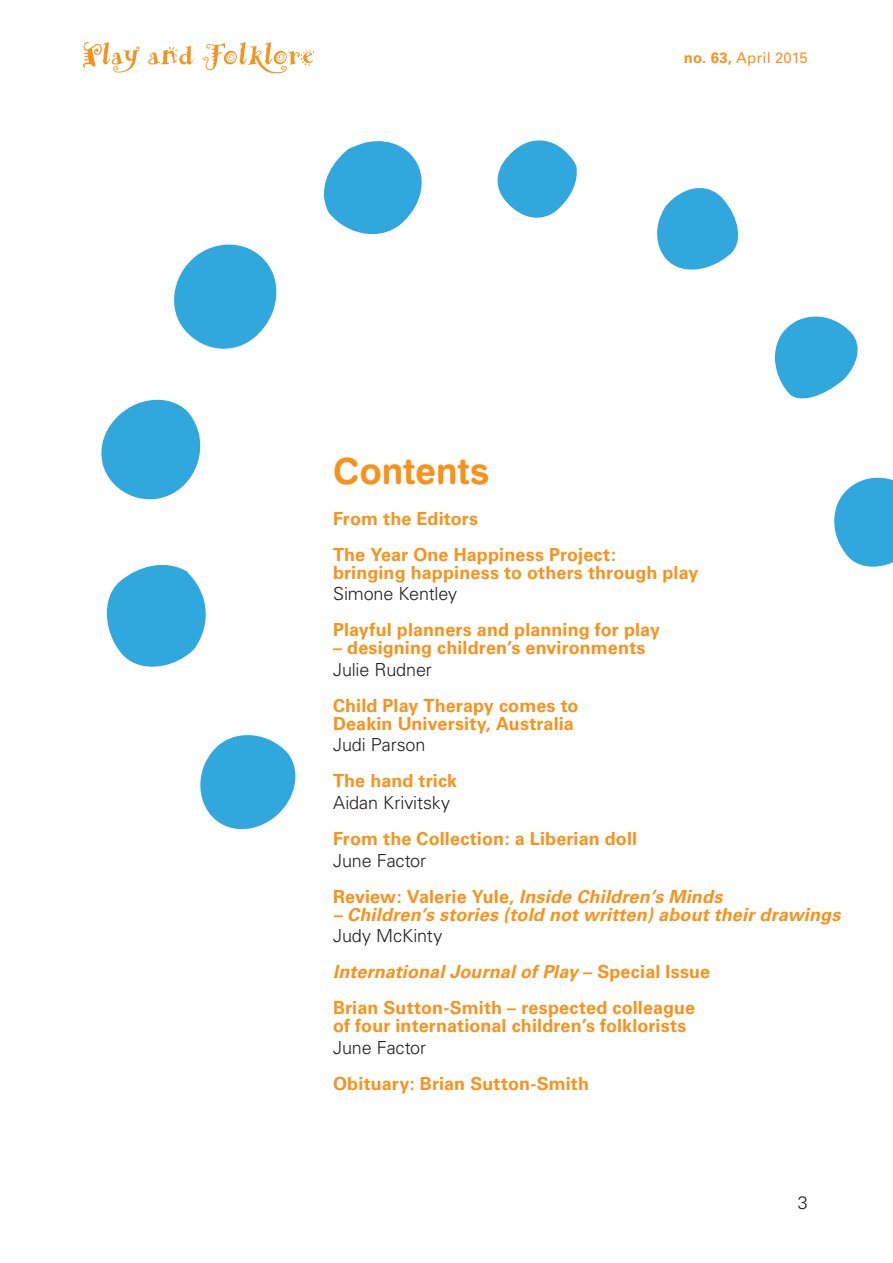
<style>
.page{position:relative;width:893px;height:1263px;background:#fff}
.page>*{position:absolute;margin:0;border:0;box-sizing:border-box;transform-origin:0 0}
.bold_content{font:36px "Swiss 721 BT Bold Rounded";color:#f7931d}
.bold_content-2{font:700 18px/18px "Univers";letter-spacing:.005em;color:#f7931d}
.bold_content-3{font:italic 700 18px "Univers";letter-spacing:.01em;color:#f7931d}
.Content_author{font:300 18px "Univers";letter-spacing:-.005em;color:#231f20}
.bold_content-4{font:15px "Univers";letter-spacing:.005em;color:#f7931d}
.s1{font-weight:700}
.s2{font-style:normal}
</style>
<div class="page">
<svg style="left:83px;top:42px;width:57px;height:31px"></svg>
<svg style="left:148px;top:46px;width:46px;height:19px"></svg>
<svg style="left:203px;top:42px;width:111px;height:31px"></svg>
<svg style="left:174px;top:244px;width:103px;height:105px"></svg>
<svg style="left:324px;top:141px;width:98px;height:94px"></svg>
<svg style="left:101px;top:399px;width:100px;height:101px"></svg>
<svg style="left:497px;top:140px;width:80px;height:78px"></svg>
<svg style="left:106px;top:565px;width:100px;height:102px"></svg>
<svg style="left:657px;top:188px;width:82px;height:82px"></svg>
<svg style="left:200px;top:735px;width:96px;height:95px"></svg>
<svg style="left:775px;top:316px;width:83px;height:83px"></svg>
<svg style="left:834px;top:477px;width:59px;height:90px"></svg>
<p class="bold_content-4" style="left:684px;top:49px;width:126px"><span class="s1">no. 63,</span> April 2015</p>
<p class="bold_content" style="left:333px;top:449px;width:158px">Contents</p>
<p class="bold_content-2" style="left:333px;top:509px;width:147px">From the Editors</p>
<p class="bold_content-2" style="left:333px;top:545px;width:367px">The Year One Happiness Project:<br>bringing happiness to others through play</p>
<p class="Content_author" style="left:333px;top:583px;width:126px">Simone Kentley</p>
<p class="bold_content-2" style="left:333px;top:621px;width:328px">Playful planners and planning for play</p>
<p class="bold_content-2" style="left:333px;top:639px;width:314px">– designing children’s environments</p>
<p class="Content_author" style="left:333px;top:658px;width:100px">Julie Rudner</p>
<p class="bold_content-2" style="left:333px;top:696px;width:247px">Child Play Therapy comes to<br>Deakin University, Australia</p>
<p class="Content_author" style="left:333px;top:734px;width:94px">Judi Parson</p>
<p class="bold_content-2" style="left:333px;top:772px;width:126px">The hand trick</p>
<p class="Content_author" style="left:333px;top:792px;width:119px">Aidan Krivitsky</p>
<p class="bold_content-2" style="left:333px;top:830px;width:306px">From the Collection: a Liberian doll</p>
<p class="Content_author" style="left:333px;top:849px;width:95px">June Factor</p>
<p class="bold_content-3" style="left:333px;top:886px;width:391px"><span class="s2">Review: Valerie Yule,</span> Inside Children’s Minds</p>
<p class="bold_content-3" style="left:333px;top:904px;width:509px">– Children’s stories (told not written) about their drawings</p>
<p class="Content_author" style="left:333px;top:925px;width:111px">Judy McKinty</p>
<p class="bold_content-3" style="left:333px;top:961px;width:379px">International Journal of Play <span class="s2">– Special Issue</span></p>
<p class="bold_content-2" style="left:333px;top:999px;width:364px">Brian Sutton-Smith – respected colleague of four international children’s folklorists</p>
<p class="Content_author" style="left:333px;top:1036px;width:95px">June Factor</p>
<p class="bold_content-2" style="left:333px;top:1074px;width:257px">Obituary: Brian Sutton-Smith</p>
<p class="Content_author" style="left:798px;top:1192px;width:12px">3</p>
</div>
